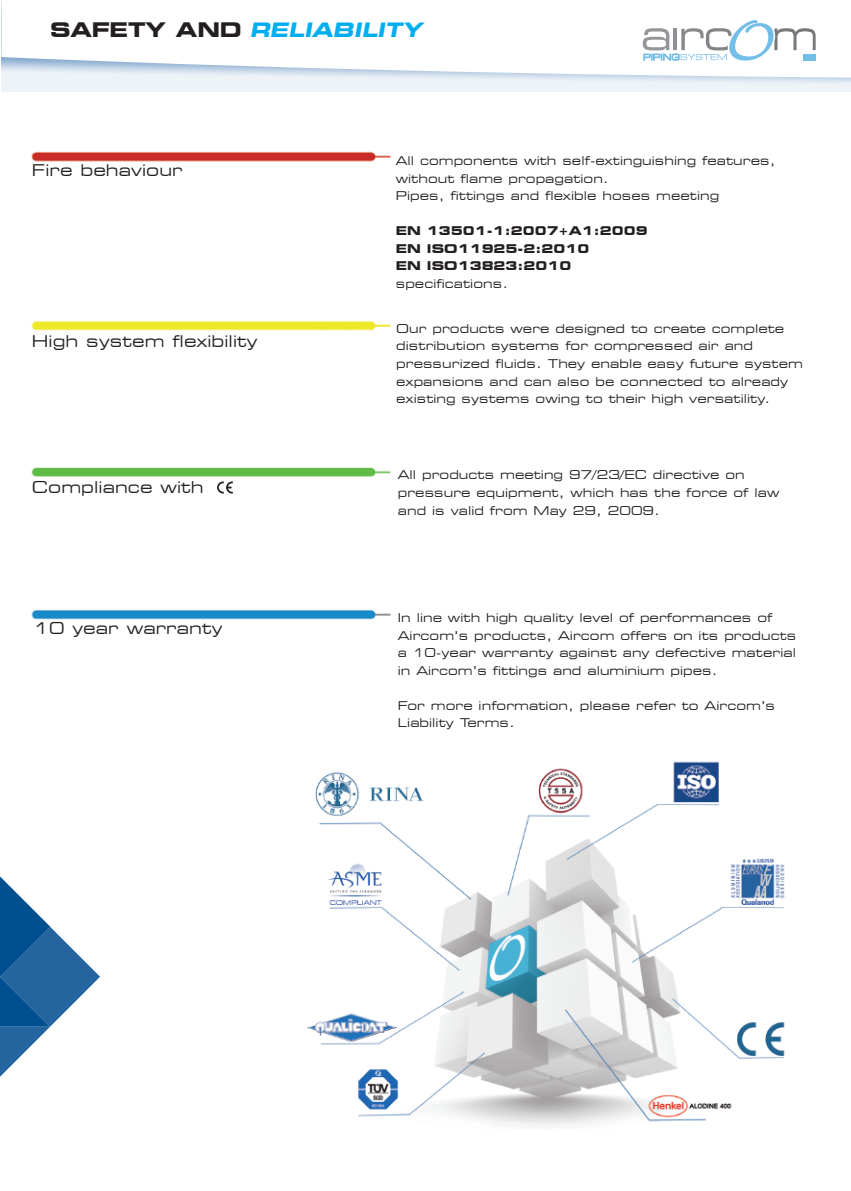
<style>
.page{position:relative;width:851px;height:1191px;background:#fff}
.page>*{position:absolute;margin:0;border:0;box-sizing:border-box;transform-origin:0 0}
.t1{font:italic 700 expanded 19.6px "Square 721 BT";color:#00aeef}
.t2{font:expanded 16px "Square 721 BT";letter-spacing:.005em;color:#231f20}
.t3{font:expanded 12px/17.6px "Square 721 BT";letter-spacing:.005em;color:#231f20}
.t4{font:700 expanded 12px/17.6px "Square 721 BT";letter-spacing:.005em;color:#231f20}
.s1{font-style:normal;font-size:20px;color:#231f20}
</style>
<div class="page">
<div style="left:1px;top:0;width:849px;height:91px;background:#eef3f8"></div>
<svg style="left:1px;top:0;width:849px;height:79px;background:#f8fafc"></svg>
<img style="left:0;top:151px;width:391px;height:926px">
<svg style="left:217px;top:481px;width:16px;height:12px"></svg>
<svg style="left:0;top:876px;width:100px;height:200px"></svg>
<img style="left:290px;top:730px;width:495px;height:397px">
<svg style="left:642px;top:19px;width:173px;height:43px;background:#dde6ec"></svg>
<h1 class="t1" style="left:50px;top:18px;width:378px"><span class="s1">SA F E TY A N D</span> RELIABILITY</h1>
<h2 class="t2" style="left:32px;top:160px;width:152px">Fire behaviour</h2>
<h2 class="t2" style="left:32px;top:332px;width:227px">High system flexibility</h2>
<h2 class="t2" style="left:32px;top:478px;width:173px">Compliance with</h2>
<h2 class="t2" style="left:34px;top:618px;width:190px">10 year warranty</h2>
<p class="t3" style="left:396px;top:152px;width:381px">All components with self-extinguishing features, without flame propagation.<br>Pipes, fittings and flexible hoses meeting</p>
<p class="t4" style="left:396px;top:222px;width:253px">EN 13501-1:2007+A1:2009<br>EN ISO11925-2:2010<br>EN ISO13823:2010</p>
<p class="t3" style="left:396px;top:275px;width:114px">specifications.</p>
<p class="t3" style="left:396px;top:320px;width:408px">Our products were designed to create complete distribution systems for compressed air and pressurized fluids. They enable easy future system expansions and can also be connected to already existing systems owing to their high versatility.</p>
<p class="t3" style="left:398px;top:466px;width:383px">All products meeting 97/23/EC directive on pressure equipment, which has the force of law and is valid from May 29, 2009.</p>
<p class="t3" style="left:398px;top:609px;width:400px">In line with high quality level of performances of Aircom’s products, Aircom offers on its products a 10-year warranty against any defective material in Aircom’s fittings and aluminium pipes.</p>
<p class="t3" style="left:398px;top:697px;width:379px">For more information, please refer to Aircom’s<br>Liability Terms.</p>
</div>
